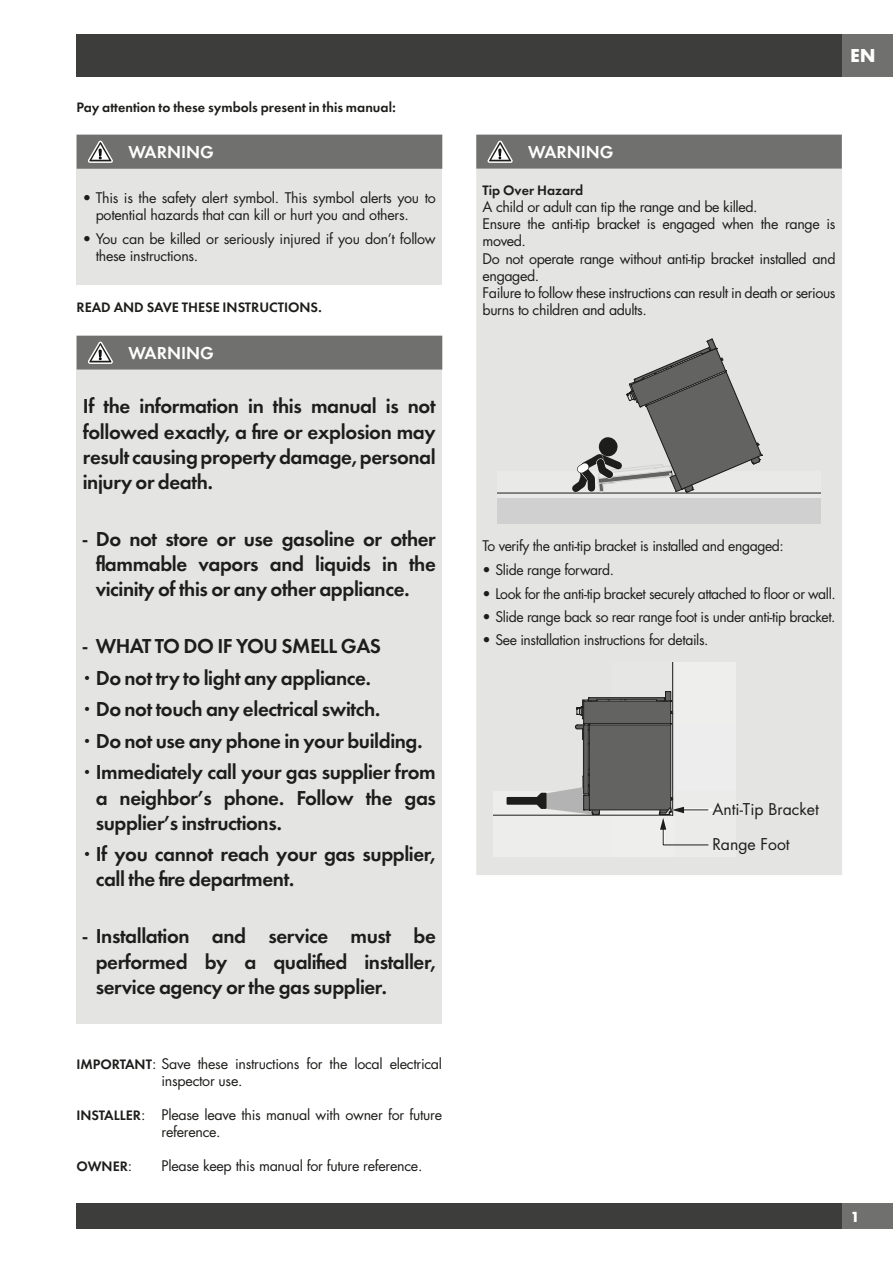
<style>
.page{position:relative;width:893px;height:1263px;background:#fff}
.page>*{position:absolute;margin:0;border:0;box-sizing:border-box;transform-origin:0 0}
.t1{font:21px/25.2px "Futura Dem Bld";letter-spacing:-.02em;color:#1d1d1b;text-align:justify}
.t2{font:18px "Futura Dem Bld";color:#fff}
.t3{font:700 17.25px "Futura";color:#fff}
.t4{font:15.75px "Futura";color:#1d1d1b}
.t5{font:14.25px/17.1px "Futura";letter-spacing:-.03em;color:#1d1d1b}
.t6{font:14.25px "Futura Dem Bld";color:#1d1d1b}
.t7{font:700 13.5px "Futura";color:#fff}
.s1{font-family:"Futura Dem Bld"}
.s2{font-family:"Futura"}
</style>
<div class="page">
<div style="left:77px;top:34px;width:765px;height:43px;background:#3d3d3c"></div>
<div style="left:842px;top:34px;width:51px;height:43px;background:#70706f"></div>
<div style="left:77px;top:1203px;width:765px;height:26px;background:#3d3d3c"></div>
<div style="left:842px;top:1203px;width:51px;height:26px;background:#70706f"></div>
<div style="left:77px;top:169px;width:365px;height:115px;background:#e4e4e3"></div>
<div style="left:77px;top:135px;width:365px;height:34px;background:#70706f"></div>
<div style="left:77px;top:370px;width:365px;height:653px;background:#e4e4e3"></div>
<div style="left:77px;top:336px;width:365px;height:34px;background:#70706f"></div>
<div style="left:476px;top:169px;width:366px;height:706px;background:#e4e4e3"></div>
<div style="left:476px;top:135px;width:366px;height:34px;background:#70706f"></div>
<img style="left:498px;top:392px;width:323px;height:131px">
<hr style="left:498px;top:493px;width:323px;height:1px;background:#1d1d1b">
<svg style="left:565px;top:339px;width:197px;height:160px;background:#ababaa"></svg>
<div style="left:493px;top:662px;width:242px;height:195px;background:#ebebea"></div>
<hr style="left:672px;top:662px;width:1px;height:154px;background:#1d1d1b">
<hr style="left:493px;top:815px;width:180px;height:1px;background:#1d1d1b">
<hr style="left:682px;top:808px;width:30px;height:3px;background:#fff">
<svg style="left:506px;top:691px;width:203px;height:155px;background:#b4b4b3"></svg>
<p class="t6" style="left:77px;top:101px;width:321px">Pay attention to these symbols present in this manual:</p>
<p class="t2" style="left:128px;top:144px;width:87px">WARNING</p>
<p class="t5" style="left:96px;top:191px;width:342px;text-indent:-13px">• This is the safety alert symbol. This symbol alerts you to potential hazards that can kill or hurt you and others.</p>
<p class="t5" style="left:96px;top:231px;width:342px;text-indent:-13px">• You can be killed or seriously injured if you don’t follow these instructions.</p>
<p class="t6" style="left:77px;top:302px;width:247px">READ AND SAVE THESE INSTRUCTIONS.</p>
<p class="t2" style="left:128px;top:345px;width:87px">WARNING</p>
<h1 class="t1" style="left:83px;top:395px;width:354px">If the information in this manual is not followed exactly, a fire or explosion may result causing property damage, personal injury or death.</h1>
<h1 class="t1" style="left:96px;top:528px;width:342px;text-indent:-13px">- Do not store or use gasoline or other flammable vapors and liquids in the vicinity of this or any other appliance.</h1>
<h1 class="t1" style="left:83px;top:635px;width:300px">- WHAT TO DO IF YOU SMELL GAS</h1>
<h1 class="t1" style="left:83px;top:666px;width:290px">• Do not try to light any appliance.</h1>
<h1 class="t1" style="left:83px;top:698px;width:299px">• Do not touch any electrical switch.</h1>
<h1 class="t1" style="left:83px;top:729px;width:341px">• Do not use any phone in your building.</h1>
<h1 class="t1" style="left:96px;top:761px;width:342px;text-indent:-13px">• Immediately call your gas supplier from a neighbor’s phone. Follow the gas supplier’s instructions.</h1>
<h1 class="t1" style="left:96px;top:843px;width:342px;text-indent:-13px">• If you cannot reach your gas supplier, call the fire department.</h1>
<h1 class="t1" style="left:96px;top:925px;width:342px;text-indent:-13px">- Installation and service must be performed by a qualified installer, service agency or the gas supplier.</h1>
<p class="t5" style="left:162px;top:1056px;width:282px;text-indent:-85px"><span class="s1">IMPORTANT</span>: Save these instructions for the local electrical inspector use.</p>
<p class="t5" style="left:162px;top:1107px;width:282px;text-indent:-85px"><span class="s1">INSTALLER</span>: Please leave this manual with owner for future reference.</p>
<p class="t6" style="left:77px;top:1160px;width:57px">OWNER<span class="s2">:</span></p>
<p class="t5" style="left:162px;top:1159px;width:262px">Please keep this manual for future reference.</p>
<p class="t3" style="left:850px;top:46px;width:26px">EN</p>
<p class="t2" style="left:528px;top:144px;width:87px">WARNING</p>
<p class="t6" style="left:483px;top:184px;width:102px">Tip Over Hazard</p>
<p class="t5" style="left:483px;top:200px;width:355px">A child or adult can tip the range and be killed.<br>Ensure the anti-tip bracket is engaged when the range is moved.<br>Do not operate range without anti-tip bracket installed and engaged.<br>Failure to follow these instructions can result in death or serious burns to children and adults.</p>
<p class="t5" style="left:483px;top:539px;width:303px">To verify the anti-tip bracket is installed and engaged:</p>
<p class="t5" style="left:483px;top:562px;width:133px">• Slide range forward.</p>
<p class="t5" style="left:483px;top:586px;width:355px">• Look for the anti-tip bracket securely attached to floor or wall.</p>
<p class="t5" style="left:483px;top:609px;width:354px">• Slide range back so rear range foot is under anti-tip bracket.</p>
<p class="t5" style="left:483px;top:633px;width:227px">• See installation instructions for details.</p>
<p class="t4" style="left:712px;top:802px;width:108px">Anti-Tip Bracket</p>
<p class="t4" style="left:712px;top:836px;width:79px">Range Foot</p>
<p class="t7" style="left:850px;top:1210px;width:11px">1</p>
</div>
